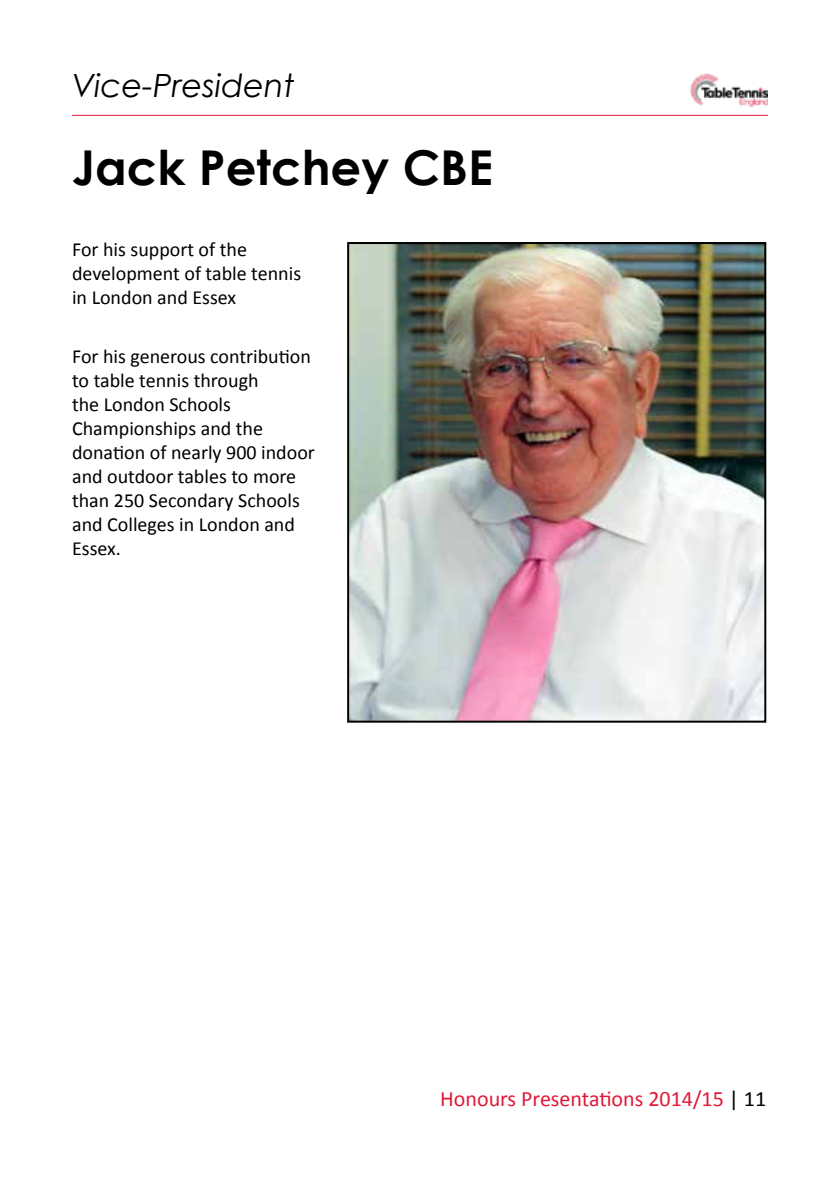
<style>
.page{position:relative;width:840px;height:1191px;background:#fff}
.page>*{position:absolute;margin:0;border:0;box-sizing:border-box;transform-origin:0 0}
.t1{font:700 48px "Century Gothic";color:#000}
.t2{font:italic 32px "Century Gothic";color:#000}
.t3{font:22px "Calibri";color:#e31837}
.t4{font:20px/24px "Calibri";color:#000}
.s1{color:#000}
</style>
<div class="page">
<img style="left:681px;top:73px;width:86px;height:42px">
<hr style="left:72px;top:115px;width:695px;height:1px;background:#e31837">
<img style="left:350px;top:245px;width:412px;height:474px">
<div style="left:347px;top:242px;width:418px;height:480px;border:2px solid #000"></div>
<h2 class="t2" style="left:72px;top:63px;width:224px">Vice-President</h2>
<h1 class="t1" style="left:72px;top:131px;width:422px">Jack Petchey CBE</h1>
<p class="t4" style="left:72px;top:237px;width:230px">For his support of the development of table tennis in London and Essex</p>
<p class="t4" style="left:72px;top:344px;width:244px">For his generous contribution to table tennis through<br>the London Schools<br>Championships and the donation of nearly 900 indoor and outdoor tables to more than 250 Secondary Schools and Colleges in London and<br>Essex.</p>
<p class="t3" style="left:440px;top:1084px;width:327px">Honours Presentations 2014/15 <span class="s1">| 11</span></p>
</div>
